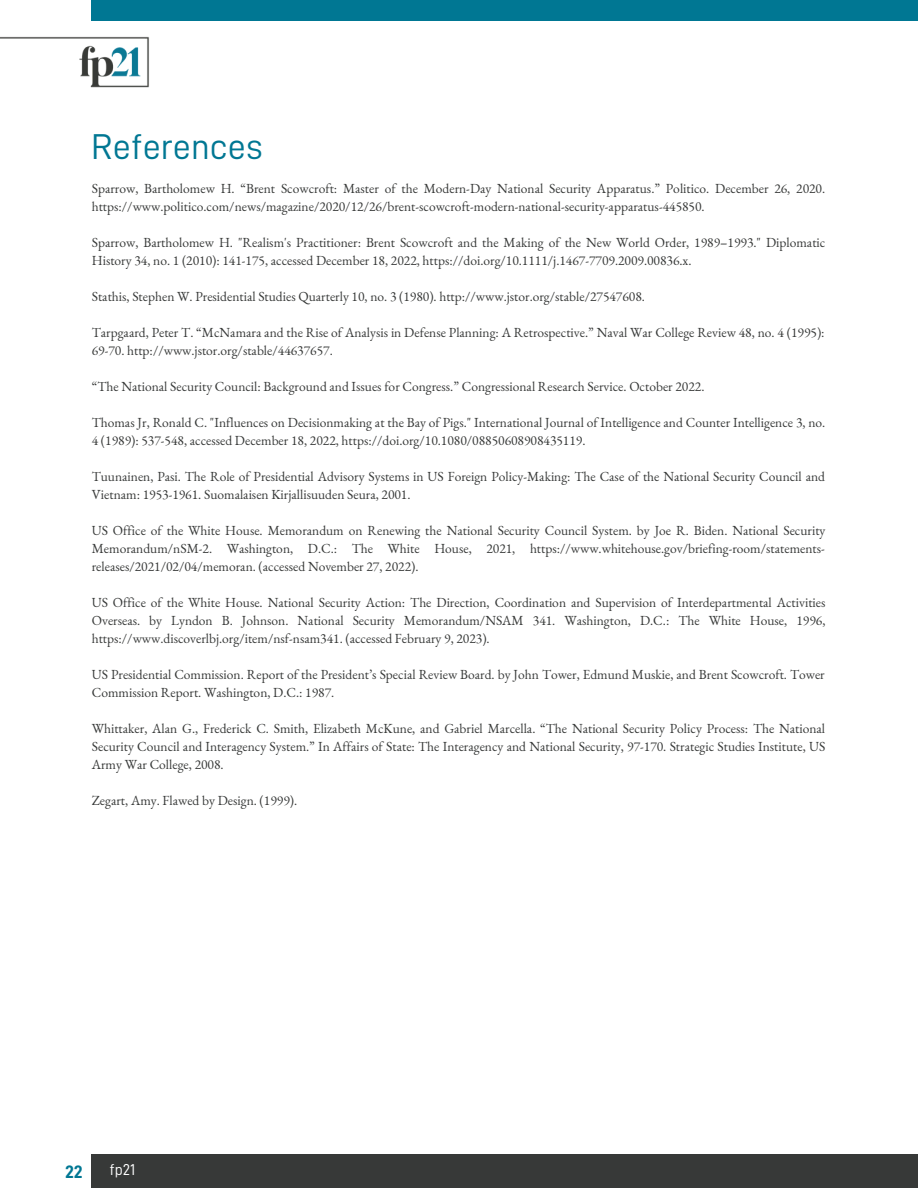
<style>
.page{position:relative;width:918px;height:1188px;background:#fff}
.page>*{position:absolute;margin:0;border:0;box-sizing:border-box;transform-origin:0 0}
.t1{font:36px "D DIN";color:#007793}
.t2{font:18px "D DIN Bold";color:#007793}
.t3{font:15.75px "D DIN";color:#fff}
.t4{font:13.5px/18px "EB Garamond";color:#373938}
</style>
<div class="page">
<div style="left:92px;top:0;width:826px;height:20px;background:#007793"></div>
<img style="left:0;top:36px;width:149px;height:52px">
<div style="left:92px;top:1155px;width:826px;height:33px;background:#373938"></div>
<h1 class="t1" style="left:91px;top:129px;width:173px">References</h1>
<p class="t4" style="left:92px;top:179px;width:735px">Sparrow, Bartholomew H. “Brent Scowcroft: Master of the Modern-Day National Security Apparatus.” Politico. December 26, 2020. https://www.politico.com/news/magazine/2020/12/26/brent-scowcroft-modern-national-security-apparatus-445850.</p>
<p class="t4" style="left:92px;top:233px;width:735px">Sparrow, Bartholomew H. "Realism's Practitioner: Brent Scowcroft and the Making of the New World Order, 1989–1993." Diplomatic<br>History 34, no. 1 (2010): 141-175, accessed December 18, 2022, https://doi.org/10.1111/j.1467-7709.2009.00836.x.</p>
<p class="t4" style="left:92px;top:287px;width:555px">Stathis, Stephen W. Presidential Studies Quarterly 10, no. 3 (1980). http://www.jstor.org/stable/27547608.</p>
<p class="t4" style="left:92px;top:323px;width:734px">Tarpgaard, Peter T. “McNamara and the Rise of Analysis in Defense Planning: A Retrospective.” Naval War College Review 48, no. 4 (1995):<br>69-70. http://www.jstor.org/stable/44637657.</p>
<p class="t4" style="left:92px;top:377px;width:614px">“The National Security Council: Background and Issues for Congress.” Congressional Research Service. October 2022.</p>
<p class="t4" style="left:92px;top:413px;width:735px">Thomas Jr, Ronald C. "Influences on Decisionmaking at the Bay of Pigs." International Journal of Intelligence and Counter Intelligence 3, no.<br>4 (1989): 537-548, accessed December 18, 2022, https://doi.org/10.1080/08850608908435119.</p>
<p class="t4" style="left:92px;top:467px;width:735px">Tuunainen, Pasi. The Role of Presidential Advisory Systems in US Foreign Policy-Making: The Case of the National Security Council and<br>Vietnam: 1953-1961. Suomalaisen Kirjallisuuden Seura, 2001.</p>
<p class="t4" style="left:92px;top:521px;width:735px;text-align:justify">US Office of the White House. Memorandum on Renewing the National Security Council System. by Joe R. Biden. National Security Memorandum/nSM-2. Washington, D.C.: The White House, 2021, https://www.whitehouse.gov/briefing-room/statements&shy;releases/2021/02/04/memoran. (accessed November 27, 2022).</p>
<p class="t4" style="left:92px;top:593px;width:735px;text-align:justify">US Office of the White House. National Security Action: The Direction, Coordination and Supervision of Interdepartmental Activities Overseas. by Lyndon B. Johnson. National Security Memorandum/NSAM 341. Washington, D.C.: The White House, 1996, https://www.discoverlbj.org/item/nsf-nsam341. (accessed February 9, 2023).</p>
<p class="t4" style="left:92px;top:665px;width:734px">US Presidential Commission. Report of the President’s Special Review Board. by John Tower, Edmund Muskie, and Brent Scowcroft. Tower<br>Commission Report. Washington, D.C.: 1987.</p>
<p class="t4" style="left:92px;top:719px;width:735px;text-align:justify">Whittaker, Alan G., Frederick C. Smith, Elizabeth McKune, and Gabriel Marcella. “The National Security Policy Process: The National Security Council and Interagency System.” In Affairs of State: The Interagency and National Security, 97-170. Strategic Studies Institute, US Army War College, 2008.</p>
<p class="t4" style="left:92px;top:791px;width:207px">Zegart, Amy. Flawed by Design. (1999).</p>
<h2 class="t2" style="left:65px;top:1163px;width:19px">22</h2>
<p class="t3" style="left:110px;top:1162px;width:27px">fp21</p>
</div>
